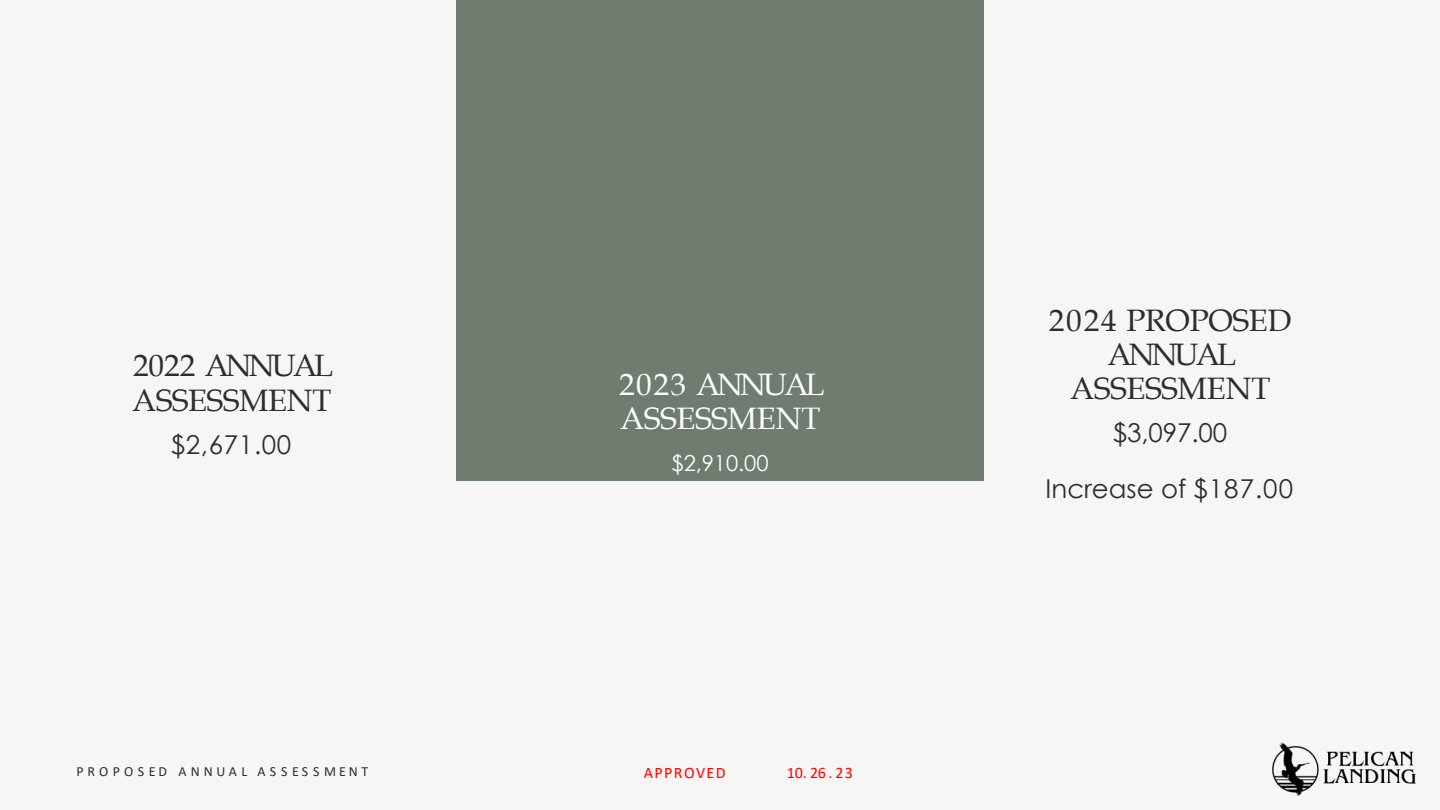
<style>
.page{position:relative;width:1440px;height:810px;background:#f7f6f4}
.page>*{position:absolute;margin:0;border:0;box-sizing:border-box;transform-origin:0 0}
.t1{font:31px/34px "Book Antiqua";letter-spacing:-.005em;color:#2d2d2d;text-align:center}
.t2{font:31px "Book Antiqua";letter-spacing:-.09em;color:#fff}
.t3{font:31px "Book Antiqua";letter-spacing:-.005em;color:#fff}
.t4{font:26px "Century Gothic";color:#2d2d2d}
.t5{font:22px "Century Gothic";color:#fff}
.t6{font:16px "Calibri";letter-spacing:.09em;color:#f00}
.t7{font:14px "Calibri";letter-spacing:.29em;color:#2d2d2d}
</style>
<div class="page">
<div style="left:456px;top:0;width:528px;height:480px;background:#6e7d6f"></div>
<img style="left:1273px;top:743px;width:142px;height:53px">
<p class="t1" style="left:132px;top:348px;width:203px;text-align:left">2022 ANNUAL<br>ASSESSMENT</p>
<p class="t4" style="left:171px;top:427px;width:122px">$2,671.00</p>
<h2 class="t1" style="left:1049px;top:303px;width:244px">2024 PROPOSED<br>ANNUAL</h2>
<p class="t2" style="left:619px;top:362px;width:207px">2023 ANNUAL</p>
<h2 class="t1" style="left:1070px;top:371px;width:202px">ASSESSMENT</h2>
<p class="t3" style="left:620px;top:396px;width:202px">ASSESSMENT</p>
<p class="t5" style="left:672px;top:447px;width:98px">$2,910.00</p>
<p class="t4" style="left:1113px;top:414px;width:116px">$3,097.00</p>
<p class="t4" style="left:1046px;top:471px;width:249px">Increase of $187.00</p>
<p class="t7" style="left:76px;top:761px;width:293px">PROPOSED ANNUAL ASSESSMENT</p>
<p class="t6" style="left:644px;top:761px;width:83px">APPROVED</p>
<p class="t6" style="left:787px;top:761px;width:68px">10. 26 . 23</p>
</div>
